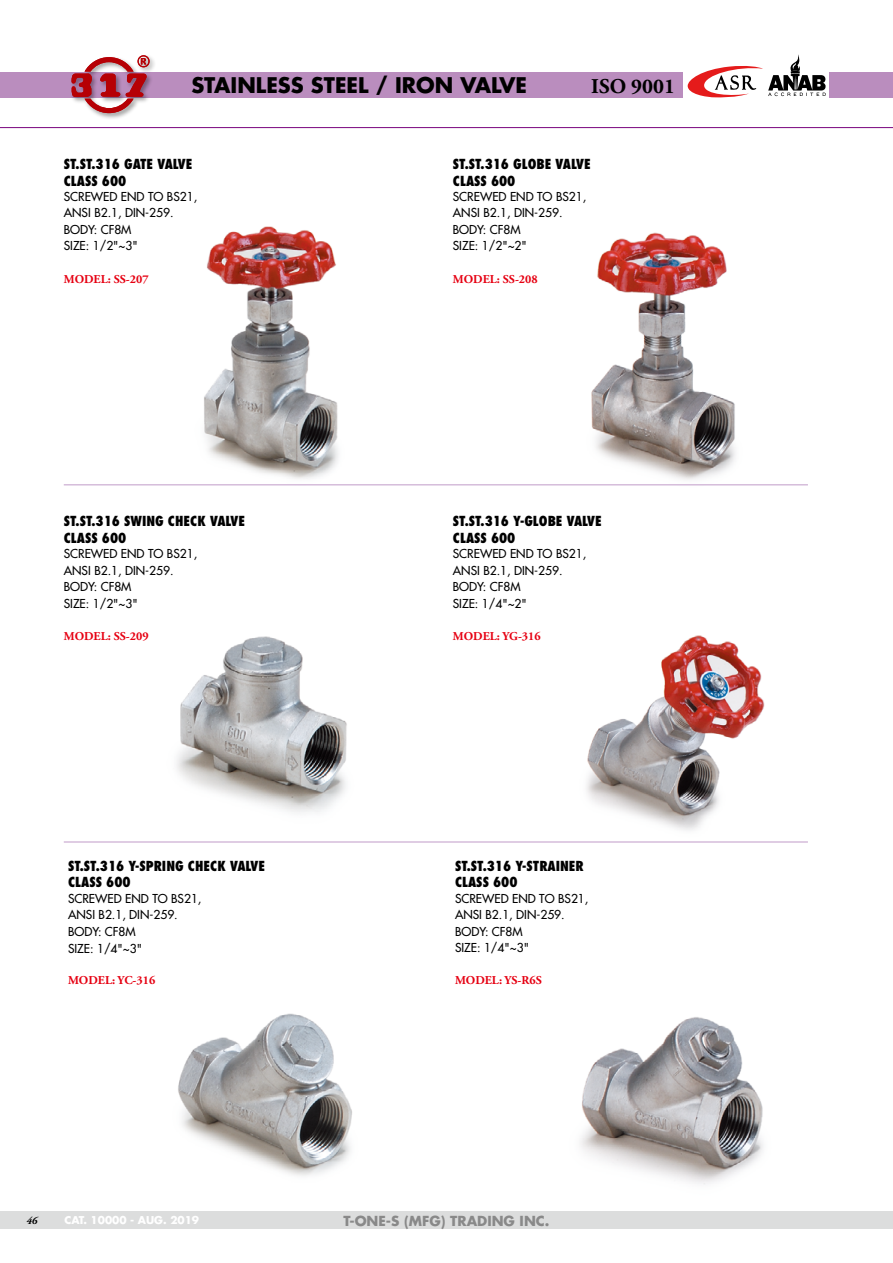
<style>
.page{position:relative;width:893px;height:1263px;background:#fff}
.page>*{position:absolute;margin:0;border:0;box-sizing:border-box;transform-origin:0 0}
.t1{font:700 21px "Futura";color:#000}
.t2{font:700 21px "Adobe Garamond Pro";color:#000}
.t3{font:800 condensed 13.5px/16.5px "Futura";color:#000}
.t4{font:700 13.5px "Futura";color:#898989}
.t5{font:12px/16.5px "Futura";color:#000}
.t6{font:700 12px "Adobe Garamond Pro";color:#e60012}
.t7{font:700 10.5px "Futura";color:#fff}
.t8{font:italic 700 10.5px "Adobe Garamond Pro";color:#000}
</style>
<div class="page">
<img style="left:174px;top:226px;width:191px;height:260px">
<img style="left:559px;top:232px;width:203px;height:254px">
<img style="left:176px;top:636px;width:171px;height:177px">
<img style="left:586px;top:635px;width:179px;height:196px">
<img style="left:178px;top:1013px;width:174px;height:163px">
<img style="left:580px;top:1017px;width:183px;height:168px">
<div style="left:0;top:72px;width:893px;height:26px;background:#ba8dbe"></div>
<div style="left:0;top:1212px;width:893px;height:17px;background:#dcdddd"></div>
<hr style="left:0;top:127px;width:893px;height:1px;background:#7f1084">
<div style="left:683px;top:51px;width:85px;height:50px;background:#fff"></div>
<div style="left:765px;top:51px;width:64px;height:50px;background:#fff"></div>
<svg style="left:688px;top:55px;width:138px;height:42px"></svg>
<hr style="left:64px;top:484px;width:744px;height:1px;background:#d5bcda">
<hr style="left:64px;top:841px;width:744px;height:2px;background:#d5bcda">
<div style="left:70px;top:54px;width:87px;height:66px;background:#000;opacity:.35"></div>
<svg style="left:72px;top:55px;width:78px;height:58px"></svg>
<h1 class="t1" style="left:191px;top:71px;width:337px">STAINLESS STEEL / IRON VALVE</h1>
<h1 class="t2" style="left:591px;top:75px;width:85px">ISO 9001</h1>
<p class="t3" style="left:64px;top:156px;width:130px">ST.ST.316 GATE VALVE<br>CLASS 600</p>
<p class="t5" style="left:64px;top:188px;width:135px">SCREWED END TO BS21,<br>ANSI B2.1, DIN-259.<br>BODY: CF8M<br>SIZE: 1/2"~3"</p>
<p class="t6" style="left:64px;top:272px;width:86px">MODEL: SS-207</p>
<p class="t3" style="left:453px;top:156px;width:139px">ST.ST.316 GLOBE VALVE<br>CLASS 600</p>
<p class="t5" style="left:453px;top:188px;width:135px">SCREWED END TO BS21,<br>ANSI B2.1, DIN-259.<br>BODY: CF8M<br>SIZE: 1/2"~2"</p>
<p class="t6" style="left:453px;top:272px;width:86px">MODEL: SS-208</p>
<p class="t3" style="left:64px;top:513px;width:183px">ST.ST.316 SWING CHECK VALVE<br>CLASS 600</p>
<p class="t5" style="left:64px;top:545px;width:135px">SCREWED END TO BS21,<br>ANSI B2.1, DIN-259.<br>BODY: CF8M<br>SIZE: 1/2"~3"</p>
<p class="t6" style="left:64px;top:629px;width:86px">MODEL: SS-209</p>
<p class="t3" style="left:68px;top:857px;width:199px">ST.ST.316 Y-SPRING CHECK VALVE<br>CLASS 600</p>
<p class="t5" style="left:68px;top:890px;width:135px">SCREWED END TO BS21,<br>ANSI B2.1, DIN-259.<br>BODY: CF8M<br>SIZE: 1/4"~3"</p>
<p class="t6" style="left:68px;top:974px;width:89px">MODEL: YC-316</p>
<p class="t3" style="left:453px;top:513px;width:151px">ST.ST.316 Y-GLOBE VALVE<br>CLASS 600</p>
<p class="t5" style="left:453px;top:545px;width:135px">SCREWED END TO BS21,<br>ANSI B2.1, DIN-259.<br>BODY: CF8M<br>SIZE: 1/4"~2"</p>
<p class="t6" style="left:453px;top:629px;width:89px">MODEL: YG-316</p>
<p class="t3" style="left:455px;top:857px;width:130px">ST.ST.316 Y-STRAINER<br>CLASS 600</p>
<p class="t5" style="left:455px;top:890px;width:135px">SCREWED END TO BS21,<br>ANSI B2.1, DIN-259.<br>BODY: CF8M<br>SIZE: 1/4"~3"</p>
<p class="t6" style="left:455px;top:974px;width:88px">MODEL: YS-R6S</p>
<p class="t8" style="left:26px;top:1214px;width:12px">46</p>
<p class="t7" style="left:64px;top:1213px;width:136px">CAT. 10000 - AUG. 2019</p>
<p class="t4" style="left:344px;top:1212px;width:207px">T-ONE-S (MFG) TRADING INC.</p>
</div>
